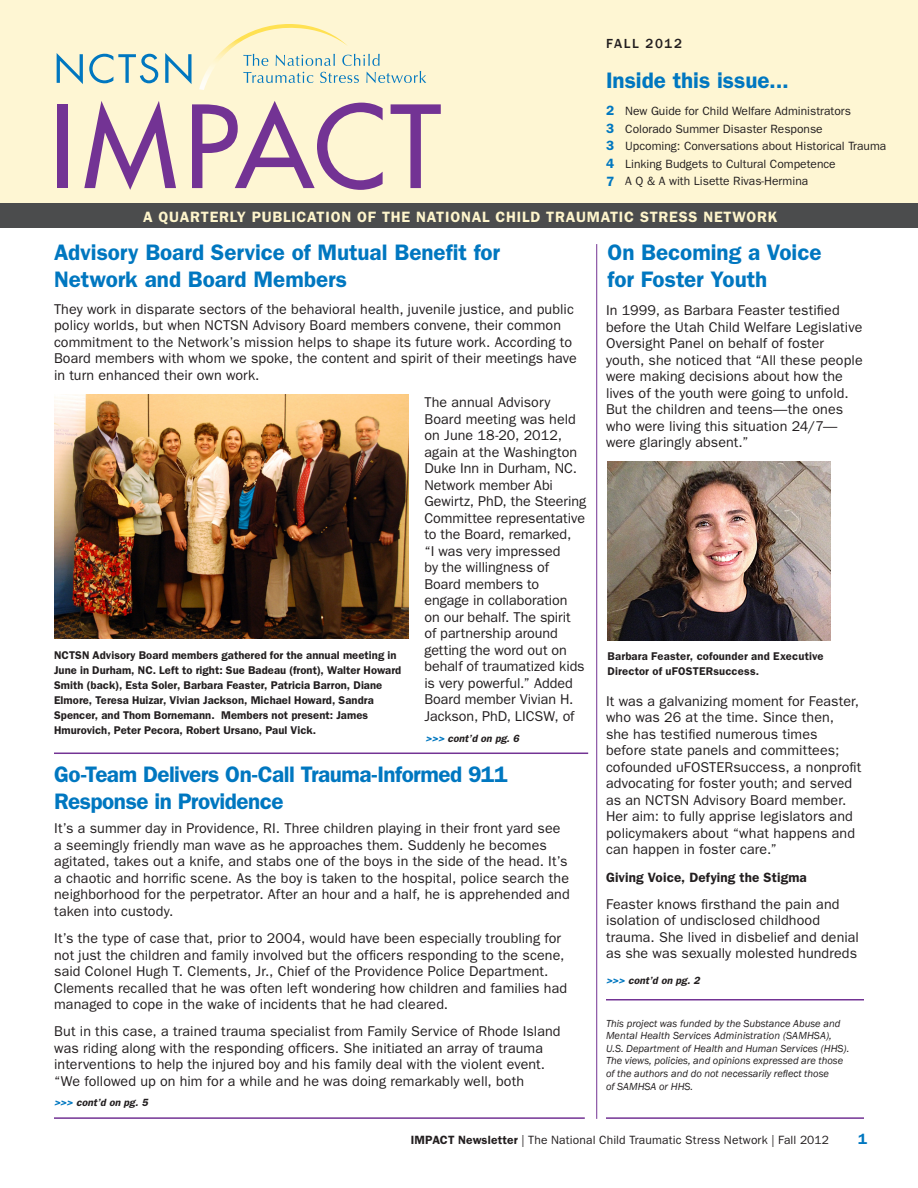
<style>
.page{position:relative;width:918px;height:1188px;background:#fff}
.page>*{position:absolute;margin:0;border:0;box-sizing:border-box;transform-origin:0 0}
.Volume_info{font:111px "Futura";letter-spacing:.03em;color:#733394}
.SH3_Header_2nd_line{font:600 22.5px/27px "ITC Franklin Gothic Std";color:#0077c0}
.Text{font:600 22.5px/27px "ITC Franklin Gothic Std";letter-spacing:-.025em;color:#0077c0}
.Titles{font:600 22.5px/27px "ITC Franklin Gothic Std";letter-spacing:-.005em;color:#0077c0}
.t1{font:600 15px "ITC Franklin Gothic Std";letter-spacing:.05em;color:#fef5cb}
.Page_number{font:600 15px "ITC Franklin Gothic Std";color:#0077c0}
.SH3_Header_2nd_line-2{font:14.25px/16.5px "ITC Franklin Gothic Std";letter-spacing:.005em;color:#231f20}
.Text-2{font:14.25px/16.5px "ITC Franklin Gothic Std";letter-spacing:.005em;color:#231f20}
.SH3_Header_2nd_line-3{font:600 13.5px "ITC Franklin Gothic Std";letter-spacing:.01em;color:#231f20}
.t2{font:500 13.5px "Franklin Gothic";letter-spacing:.12em;color:#231f20}
.Company_Address{font:600 13.5px "ITC Franklin Gothic Std";color:#0077c0}
.Company_Address-2{font:12px "ITC Franklin Gothic Std";color:#231f20}
.SH3_Header_2nd_line-4{font:600 11.25px/15px "Franklin Gothic";letter-spacing:.005em;color:#231f20}
.t3{font:italic 10.5px/12.6px "Franklin Gothic";color:#231f20}
.Text-3{font:italic 600 10.5px "Franklin Gothic";color:#231f20}
.s1{color:#0077c0}
.s2{font-weight:600}
</style>
<div class="page">
<div style="left:0;top:0;width:918px;height:212px;background:#fef6d3"></div>
<svg style="left:57px;top:53px;width:26px;height:31px"></svg>
<svg style="left:89px;top:54px;width:69px;height:29px"></svg>
<svg style="left:165px;top:53px;width:27px;height:31px"></svg>
<svg style="left:199px;top:24px;width:227px;height:66px"></svg>
<div style="left:0;top:204px;width:918px;height:24px;background:#4b4c4d"></div>
<hr style="left:54px;top:753px;width:534px;height:1px;background:#733394">
<hr style="left:54px;top:1117px;width:531px;height:2px;background:#733394">
<hr style="left:606px;top:999px;width:258px;height:1px;background:#733394">
<hr style="left:606px;top:1117px;width:258px;height:2px;background:#733394">
<hr style="left:596px;top:244px;width:1px;height:875px;background:#733394">
<img style="left:54px;top:394px;width:354px;height:245px">
<img style="left:608px;top:462px;width:223px;height:178px">
<p class="t2" style="left:606px;top:35px;width:77px">FALL 2012</p>
<p class="SH3_Header_2nd_line" style="left:606px;top:67px;width:184px">Inside this issue...</p>
<p class="Company_Address-2" style="left:625px;top:104px;width:227px">New Guide for Child Welfare Administrators</p>
<p class="Company_Address-2" style="left:625px;top:122px;width:199px">Colorado Summer Disaster Response</p>
<p class="Company_Address-2" style="left:625px;top:139px;width:263px">Upcoming: Conversations about Historical Trauma</p>
<p class="Company_Address-2" style="left:625px;top:157px;width:212px">Linking Budgets to Cultural Competence</p>
<p class="Company_Address-2" style="left:625px;top:174px;width:185px">A Q &amp; A with Lisette Rivas-Hermina</p>
<p class="Volume_info" style="left:49px;top:75px;width:393px">IMPACT</p>
<p class="Company_Address" style="left:606px;top:103px;width:10px">2</p>
<p class="Company_Address" style="left:606px;top:120px;width:10px">3</p>
<p class="Company_Address" style="left:606px;top:138px;width:10px">3</p>
<p class="Company_Address" style="left:606px;top:155px;width:10px">4</p>
<p class="Company_Address" style="left:606px;top:173px;width:10px">7</p>
<p class="t1" style="left:143px;top:208px;width:636px">A QUARTERLY PUBLICATION OF THE NATIONAL CHILD TRAUMATIC STRESS NETWORK</p>
<p class="SH3_Header_2nd_line" style="left:54px;top:238px;width:448px">Advisory Board Service of Mutual Benefit for<br>Network and Board Members</p>
<p class="SH3_Header_2nd_line-2" style="left:54px;top:301px;width:524px">They work in disparate sectors of the behavioral health, juvenile justice, and public policy worlds, but when NCTSN Advisory Board members convene, their common commitment to the Network’s mission helps to shape its future work. According to Board members with whom we spoke, the content and spirit of their meetings have in turn enhanced their own work.</p>
<p class="SH3_Header_2nd_line-2" style="left:424px;top:394px;width:163px">The annual Advisory<br>Board meeting was held on June 18-20, 2012, again at the Washington<br>Duke Inn in Durham, NC.<br>Network member Abi<br>Gewirtz, PhD, the Steering<br>Committee representative to the Board, remarked,<br>“I was very impressed<br>by the willingness of<br>Board members to engage in collaboration on our behalf. The spirit of partnership around getting the word out on behalf of traumatized kids is very powerful.” Added<br>Board member Vivian H.<br>Jackson, PhD, LICSW, of</p>
<p class="SH3_Header_2nd_line-4" style="left:54px;top:647px;width:349px">NCTSN Advisory Board members gathered for the annual meeting in June in Durham, NC. Left to right: Sue Badeau (front), Walter Howard Smith (back), Esta Soler, Barbara Feaster, Patricia Barron, Diane Elmore, Teresa Huizar, Vivian Jackson, Michael Howard, Sandra Spencer, and Thom Bornemann. Members not present: James Hmurovich, Peter Pecora, Robert Ursano, Paul Vick.</p>
<p class="Text-3" style="left:426px;top:732px;width:95px"><span class="s1">&gt;&gt;&gt;</span> cont’d on pg. 6</p>
<p class="Text" style="left:54px;top:761px;width:455px">Go-Team Delivers On-Call Trauma-Informed 911<br>Response in Providence</p>
<p class="Text-2" style="left:54px;top:820px;width:517px">It’s a summer day in Providence, RI. Three children playing in their front yard see a seemingly friendly man wave as he approaches them. Suddenly he becomes agitated, takes out a knife, and stabs one of the boys in the side of the head. It’s a chaotic and horrific scene. As the boy is taken to the hospital, police search the neighborhood for the perpetrator. After an hour and a half, he is apprehended and taken into custody.</p>
<p class="Text-2" style="left:54px;top:930px;width:515px">It’s the type of case that, prior to 2004, would have been especially troubling for not just the children and family involved but the officers responding to the scene, said Colonel Hugh T. Clements, Jr., Chief of the Providence Police Department.<br>Clements recalled that he was often left wondering how children and families had managed to cope in the wake of incidents that he had cleared.</p>
<p class="Text-2" style="left:54px;top:1024px;width:508px">But in this case, a trained trauma specialist from Family Service of Rhode Island was riding along with the responding officers. She initiated an array of trauma interventions to help the injured boy and his family deal with the violent event. “We followed up on him for a while and he was doing remarkably well, both</p>
<p class="Text-3" style="left:54px;top:1096px;width:95px"><span class="s1">&gt;&gt;&gt;</span> cont’d on pg. 5</p>
<p class="Titles" style="left:608px;top:238px;width:216px">On Becoming a Voice for Foster Youth</p>
<p class="SH3_Header_2nd_line-2" style="left:606px;top:302px;width:258px">In 1999, as Barbara Feaster testified before the Utah Child Welfare Legislative Oversight Panel on behalf of foster youth, she noticed that “All these people were making decisions about how the lives of the youth were going to unfold.<br>But the children and teens—the ones who were living this situation 24/7— were glaringly absent.”</p>
<p class="SH3_Header_2nd_line-4" style="left:608px;top:648px;width:218px">Barbara Feaster, cofounder and Executive<br>Director of uFOSTERsuccess.</p>
<p class="SH3_Header_2nd_line-2" style="left:606px;top:693px;width:257px">It was a galvanizing moment for Feaster, who was 26 at the time. Since then,<br>she has testified numerous times<br>before state panels and committees; cofounded uFOSTERsuccess, a nonprofit advocating for foster youth; and served as an NCTSN Advisory Board member.<br>Her aim: to fully apprise legislators and policymakers about “what happens and can happen in foster care.”</p>
<p class="SH3_Header_2nd_line-3" style="left:606px;top:869px;width:202px">Giving Voice, Defying the Stigma</p>
<p class="SH3_Header_2nd_line-2" style="left:606px;top:896px;width:254px">Feaster knows firsthand the pain and isolation of undisclosed childhood trauma. She lived in disbelief and denial as she was sexually molested hundreds</p>
<p class="Text-3" style="left:606px;top:974px;width:95px"><span class="s1">&gt;&gt;&gt;</span> cont’d on pg. 2</p>
<p class="t3" style="left:606px;top:1017px;width:245px">This project was funded by the Substance Abuse and Mental Health Services Administration (SAMHSA), U.S. Department of Health and Human Services (HHS).<br>The views, policies, and opinions expressed are those of the authors and do not necessarily reflect those<br>of SAMHSA or HHS.</p>
<p class="Company_Address-2" style="left:411px;top:1133px;width:420px"><span class="s2">IMPACT Newsletter</span> | The National Child Traumatic Stress Network | Fall 2012</p>
<p class="Page_number" style="left:858px;top:1130px;width:10px">1</p>
</div>
